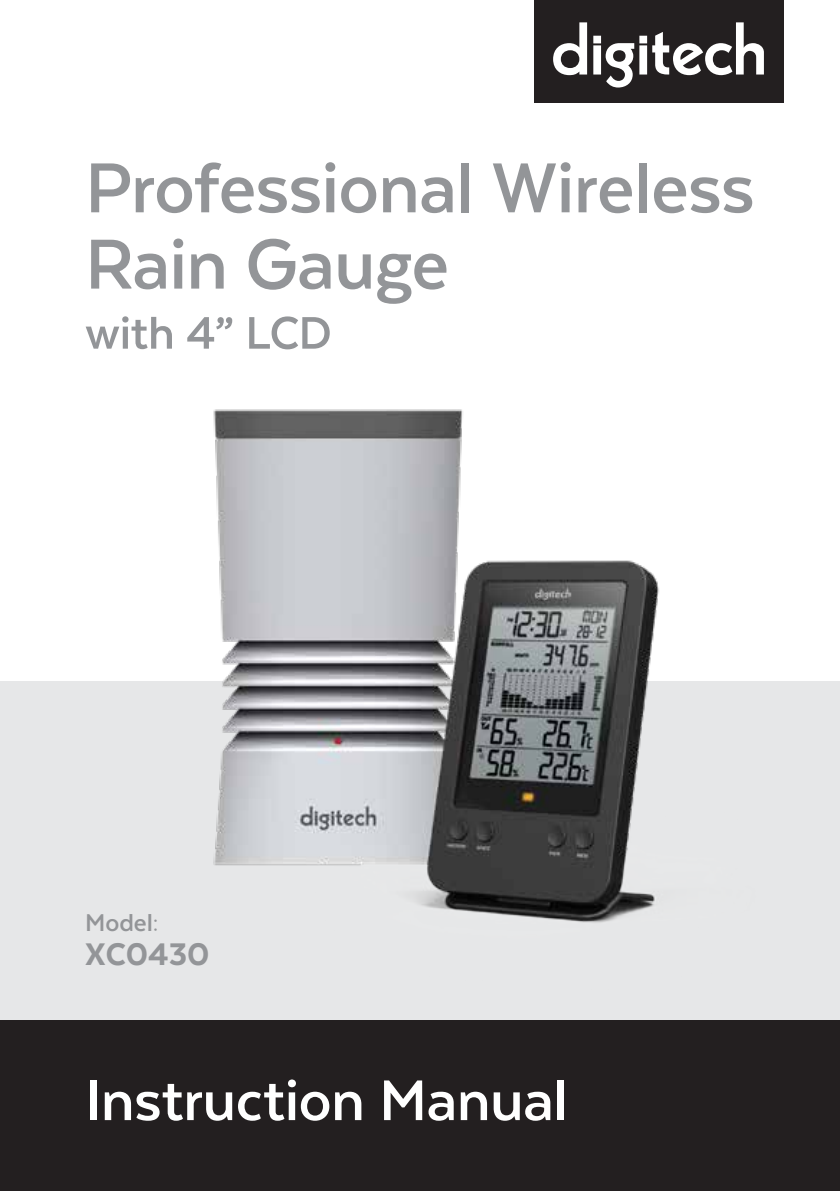
<style>
.page{position:relative;width:840px;height:1191px;background:#fff}
.page>*{position:absolute;margin:0;border:0;box-sizing:border-box;transform-origin:0 0}
.t1{font:700 81.4px/76.2px "Texta";letter-spacing:-.01em;color:#939598}
.t2{font:700 66px "Texta";letter-spacing:-.005em;color:#fff}
.t3{font:700 52.6px "Texta";letter-spacing:-.01em;color:#939598}
.t4{font:800 36px "Texta";color:#939598}
.t5{font:700 28px "Texta";color:#939598}
</style>
<div class="page">
<div style="left:0;top:681px;width:839px;height:510px;background:#e6e7e8"></div>
<div style="left:0;top:1020px;width:839px;height:171px;background:#231f20"></div>
<div style="left:533px;top:0;width:249px;height:103px;background:#231f20"></div>
<svg style="left:553px;top:22px;width:33px;height:53px"></svg>
<svg style="left:652px;top:22px;width:111px;height:53px"></svg>
<svg style="left:593px;top:36px;width:53px;height:51px"></svg>
<img style="left:213px;top:409px;width:446px;height:514px">
<p class="t1" style="left:85px;top:149px;width:671px">Professional Wireless<br>Rain Gauge</p>
<p class="t3" style="left:85px;top:306px;width:248px">with 4” LCD</p>
<p class="t5" style="left:85px;top:908px;width:75px">Model:</p>
<p class="t4" style="left:85px;top:935px;width:126px">XC0430</p>
<p class="t2" style="left:85px;top:1066px;width:484px">Instruction Manual</p>
</div>
